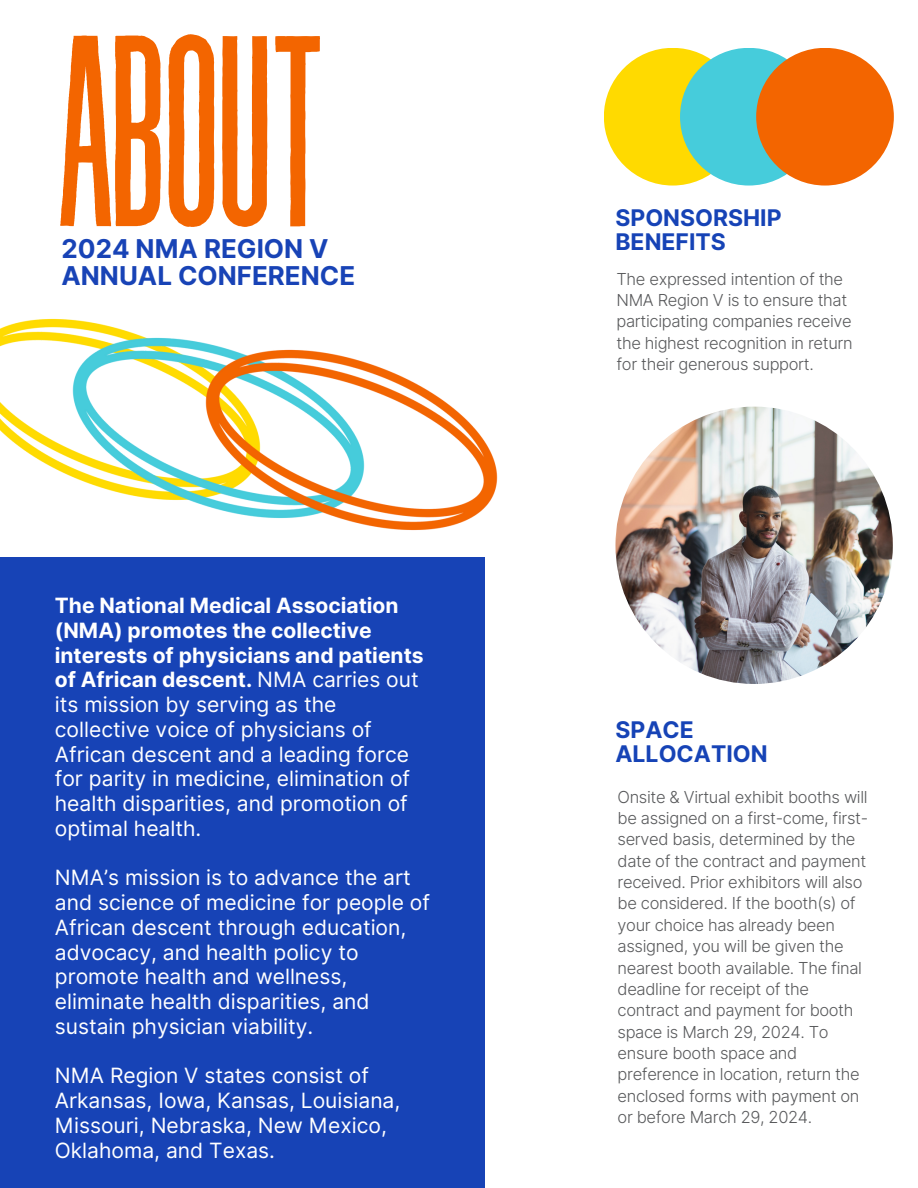
<style>
.page{position:relative;width:918px;height:1188px;background:#fff}
.page>*{position:absolute;margin:0;border:0;box-sizing:border-box;transform-origin:0 0}
.t1{font:271.5px "Revive 80 Tall";letter-spacing:-.04em;color:#f36500}
.t2{font:700 25.95px/27px "Inter";color:#1843b6}
.t3{font:700 22.95px/24px "Inter";color:#1643b6}
.t4{font:21px/24.8px "Inter";color:#fff}
.t5{font:300 16.5px/21.3px "Inter";letter-spacing:-.02em;color:#58595b}
.s1{font-weight:700}
</style>
<div class="page">
<img style="left:615px;top:407px;width:278px;height:277px;border-radius:50%">
<img style="left:0;top:318px;width:112px;height:154px">
<img style="left:60px;top:327px;width:134px;height:175px">
<img style="left:194px;top:341px;width:304px;height:190px">
<div style="left:0;top:558px;width:485px;height:630px;background:#1743b6"></div>
<div style="left:604px;top:48px;width:138px;height:138px;background:#ffda00;border-radius:50%"></div>
<div style="left:680px;top:48px;width:138px;height:138px;background:#46ccdb;border-radius:50%"></div>
<div style="left:756px;top:48px;width:138px;height:138px;background:#f36500;border-radius:50%"></div>
<h1 class="t1" style="left:55px;top:-7px;width:276px">ABOUT</h1>
<h4 class="t2" style="left:62px;top:235px;width:295px">2024 NMA REGION V<br>ANNUAL CONFERENCE</h4>
<h4 class="t4" style="left:55px;top:593px;width:370px"><span class="s1">The National Medical Association (NMA) promotes the collective interests of physicians and patients of African descent.</span> NMA carries out its mission by serving as the collective voice of physicians of<br>African descent and a leading force for parity in medicine, elimination of health disparities, and promotion of optimal health.</h4>
<h4 class="t4" style="left:55px;top:865px;width:377px">NMA’s mission is to advance the art and science of medicine for people of African descent through education, advocacy, and health policy to promote health and wellness, eliminate health disparities, and sustain physician viability.</h4>
<h3 class="t4" style="left:55px;top:1063px;width:347px">NMA Region V states consist of<br>Arkansas, Iowa, Kansas, Louisiana,<br>Missouri, Nebraska, New Mexico,<br>Oklahoma, and Texas.</h3>
<p class="t3" style="left:615px;top:205px;width:168px">SPONSORSHIP<br>BENEFITS</p>
<p class="t5" style="left:617px;top:268px;width:238px">The expressed intention of the<br>NMA Region V is to ensure that participating companies receive the highest recognition in return for their generous support.</p>
<h3 class="t3" style="left:615px;top:717px;width:154px">SPACE<br>ALLOCATION</h3>
<p class="t5" style="left:618px;top:786px;width:252px">Onsite &amp; Virtual exhibit booths will be assigned on a first-come, first&shy;served basis, determined by the date of the contract and payment received. Prior exhibitors will also be considered. If the booth(s) of your choice has already been assigned, you will be given the nearest booth available. The final deadline for receipt of the contract and payment for booth space is March 29, 2024. To ensure booth space and preference in location, return the enclosed forms with payment on or before March 29, 2024.</p>
</div>
